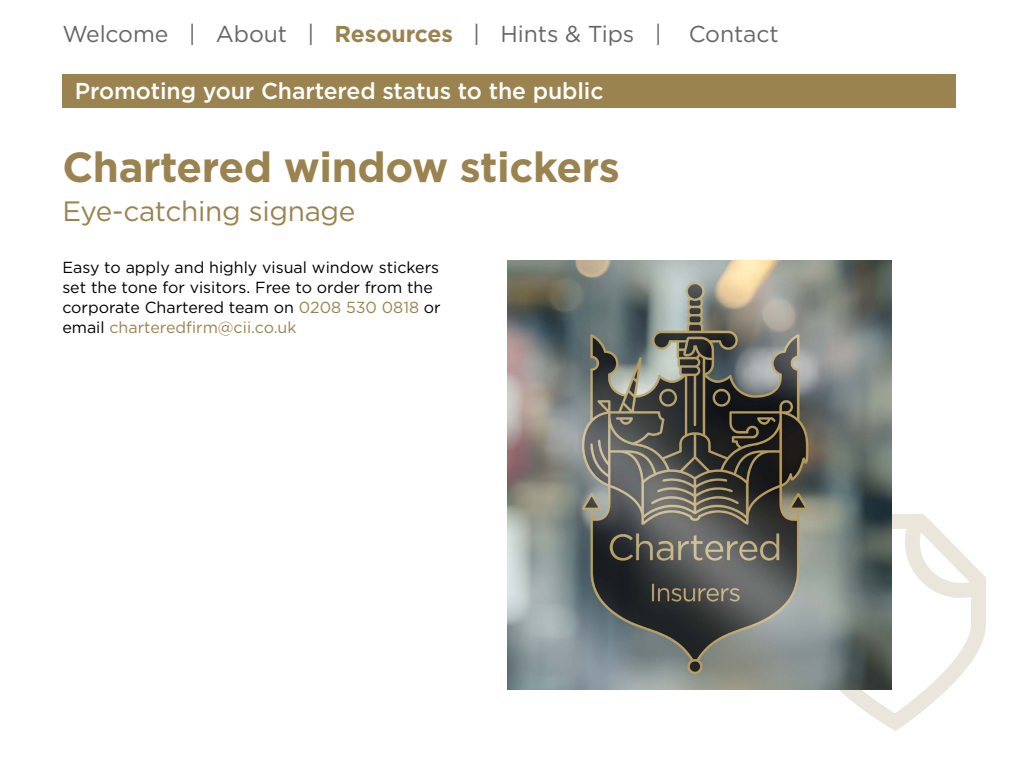
<style>
.page{position:relative;width:1024px;height:768px;background:#fff}
.page>*{position:absolute;margin:0;border:0;box-sizing:border-box;transform-origin:0 0}
.t1{font:700 42px "Gotham";letter-spacing:-.01em;color:#9b834f}
.t2{font:28px "Gotham";letter-spacing:-.01em;color:#9b834f}
.t3{font:23px "Gotham";letter-spacing:-.005em;color:#666}
.t4{font:500 23px "Gotham";letter-spacing:-.005em;color:#fff}
.t5{font:16px/20px "Gotham";color:#000}
.s1{font-weight:700;color:#9b834f}
.s2{color:#9b834f}
</style>
<div class="page">
<div style="left:62px;top:74px;width:894px;height:34px;background:#9b834f"></div>
<svg style="left:840px;top:514px;width:146px;height:217px"></svg>
<img style="left:507px;top:260px;width:385px;height:430px">
<h3 class="t3" style="left:62px;top:20px;width:718px">Welcome | About | <span class="s1">Resources</span> | Hints &amp; Tips | Contact</h3>
<h3 class="t4" style="left:75px;top:76px;width:530px">Promoting your Chartered status to the public</h3>
<h1 class="t1" style="left:62px;top:139px;width:559px">Chartered window stickers</h1>
<h2 class="t2" style="left:62px;top:193px;width:295px">Eye-catching signage</h2>
<p class="t5" style="left:62px;top:257px;width:380px">Easy to apply and highly visual window stickers set the tone for visitors. Free to order from the corporate Chartered team on <span class="s2">0208 530 0818</span> or email <span class="s2">charteredfirm@cii.co.uk</span></p>
</div>
